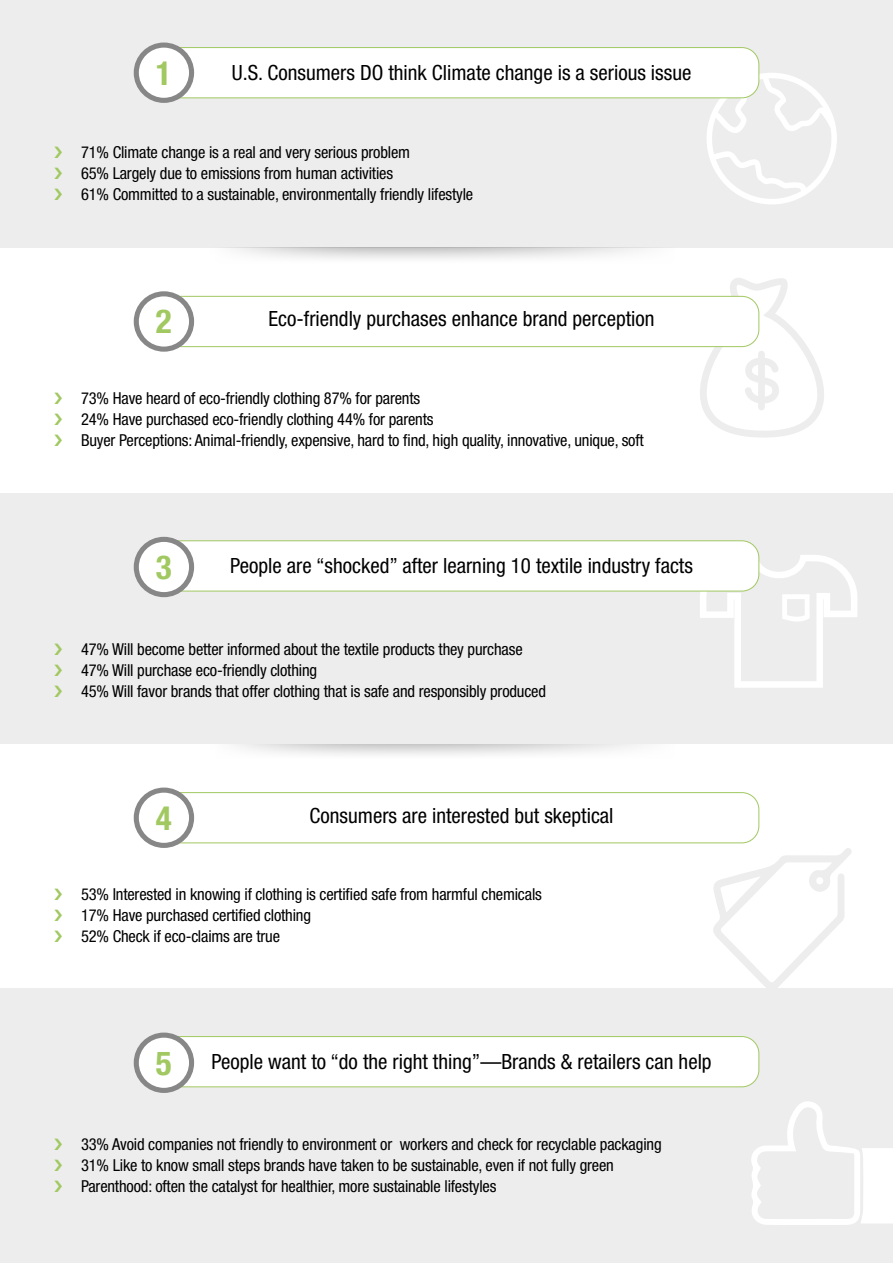
<style>
.page{position:relative;width:893px;height:1263px;background:#fff}
.page>*{position:absolute;margin:0;border:0;box-sizing:border-box;transform-origin:0 0}
.t1{font:700 condensed 33.15px "Helvetica Neue LT Pro";color:#a1c861}
.t2{font:condensed 21px "Helvetica Neue LT Pro";color:#000}
.t3{font:condensed 16.5px/21px "Helvetica Neue LT Pro";letter-spacing:-.01em;color:#000}
.s1{font-weight:700;font-size:33.15px;color:#a1c861}
</style>
<div class="page">
<div style="left:0;top:0;width:893px;height:248px;background:#ededed"></div>
<svg style="left:706px;top:73px;width:131px;height:131px"></svg>
<div style="left:164px;top:48px;width:595px;height:50px;background:#fff;border-radius:17px"></div>
<div style="left:164px;top:47px;width:595px;height:51px;border:1px solid #a1c861;border-radius:17px"></div>
<div style="left:136px;top:45px;width:56px;height:55px;background:#fff;border-radius:50%"></div>
<div style="left:134px;top:43px;width:60px;height:60px;border:5px solid #878787;border-radius:50%"></div>
<div style="left:164px;top:792px;width:595px;height:51px;border:1px solid #a1c861;border-radius:17px"></div>
<div style="left:136px;top:790px;width:56px;height:55px;background:#fff;border-radius:50%"></div>
<div style="left:134px;top:787px;width:60px;height:61px;border:5px solid #878787;border-radius:50%"></div>
<svg style="left:235px;top:248px;width:408px;height:11px"></svg>
<svg style="left:210px;top:743px;width:473px;height:12px"></svg>
<div style="left:0;top:493px;width:893px;height:250px;background:#ededed"></div>
<div style="left:0;top:989px;width:893px;height:274px;background:#ededed"></div>
<svg style="left:699px;top:278px;width:125px;height:160px"></svg>
<div style="left:164px;top:1036px;width:595px;height:51px;background:#fff;border-radius:17px"></div>
<div style="left:164px;top:1036px;width:595px;height:51px;border:1px solid #a1c861;border-radius:17px"></div>
<div style="left:136px;top:1035px;width:56px;height:55px;background:#fff;border-radius:50%"></div>
<div style="left:134px;top:1032px;width:60px;height:61px;border:5px solid #878787;border-radius:50%"></div>
<div style="left:164px;top:296px;width:595px;height:51px;background:#fff;border-radius:17px"></div>
<div style="left:164px;top:296px;width:595px;height:51px;border:1px solid #a1c861;border-radius:17px"></div>
<div style="left:136px;top:294px;width:56px;height:55px;background:#fff;border-radius:50%"></div>
<div style="left:134px;top:291px;width:60px;height:61px;border:5px solid #878787;border-radius:50%"></div>
<svg style="left:700px;top:555px;width:157px;height:133px"></svg>
<div style="left:164px;top:541px;width:595px;height:50px;background:#fff;border-radius:17px"></div>
<div style="left:164px;top:540px;width:595px;height:51px;border:1px solid #a1c861;border-radius:17px"></div>
<div style="left:136px;top:539px;width:56px;height:56px;background:#fff;border-radius:50%"></div>
<div style="left:134px;top:537px;width:60px;height:60px;border:5px solid #878787;border-radius:50%"></div>
<svg style="left:712px;top:848px;width:140px;height:141px"></svg>
<svg style="left:751px;top:1102px;width:142px;height:123px"></svg>
<h1 class="t1" style="left:156px;top:53px;width:17px">1</h1>
<p class="t2" style="left:232px;top:61px;width:461px">U.S. Consumers DO think Climate change is a serious issue</p>
<p class="t3" style="left:81px;top:141px;width:394px">71% Climate change is a real and very serious problem<br>65% Largely due to emissions from human activities<br>61% Committed to a sustainable, environmentally friendly lifestyle</p>
<h1 class="t1" style="left:156px;top:302px;width:17px">2</h1>
<p class="t2" style="left:269px;top:307px;width:387px">Eco-friendly purchases enhance brand perception</p>
<p class="t3" style="left:81px;top:387px;width:564px">73% Have heard of eco-friendly clothing 87% for parents<br>24% Have purchased eco-friendly clothing 44% for parents<br>Buyer Perceptions: Animal-friendly, expensive, hard to find, high quality, innovative, unique, soft</p>
<h1 class="t1" style="left:156px;top:547px;width:17px">3</h1>
<p class="t2" style="left:230px;top:554px;width:464px">People are “shocked” after learning 10 textile industry facts</p>
<p class="t3" style="left:81px;top:638px;width:467px">47% Will become better informed about the textile products they purchase<br>47% Will purchase eco-friendly clothing<br>45% Will favor brands that offer clothing that is safe and responsibly produced</p>
<h1 class="t1" style="left:156px;top:798px;width:17px">4</h1>
<p class="t2" style="left:310px;top:803px;width:305px">Consumers are interested but skeptical</p>
<p class="t3" style="left:81px;top:883px;width:462px">53% Interested in knowing if clothing is certified safe from harmful chemicals<br>17% Have purchased certified clothing<br>52% Check if eco-claims are true</p>
<p class="t2" style="left:156px;top:1049px;width:557px"><span class="s1">5</span> People want to “do the right thing”—Brands &amp; retailers can help</p>
<p class="t3" style="left:81px;top:1134px;width:582px">33% Avoid companies not friendly to environment or workers and check for recyclable packaging<br>31% Like to know small steps brands have taken to be sustainable, even if not fully green<br>Parenthood: often the catalyst for healthier, more sustainable lifestyles</p>
</div>
